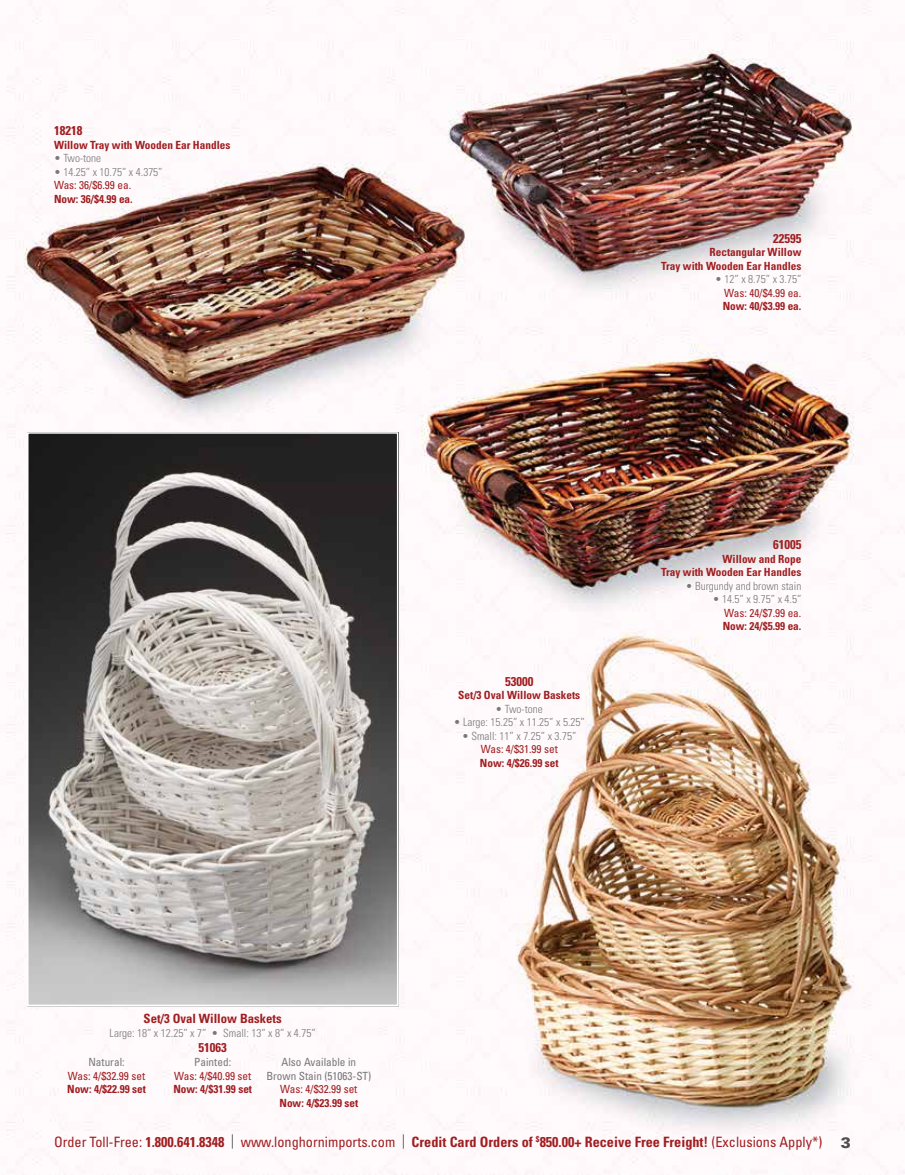
<style>
.page{position:relative;width:905px;height:1175px;background:#fff}
.page>*{position:absolute;margin:0;border:0;box-sizing:border-box;transform-origin:0 0}
.t1{font:900 15px "Univers LT Std";color:#4d4d4f}
.t2{font:700 condensed 14.25px "Univers LT Std";color:#a01e21}
.t3{font:700 condensed 12.75px "Univers LT Std";color:#a01e21}
.t4{font:700 condensed 11.25px/13.5px "Univers LT Std";color:#a01e21;text-align:right}
.t5{font:300 condensed 11.25px "Univers LT Std";color:#77787b}
.t6{font:condensed 11.25px "Univers LT Std";color:#a01e21}
.t7{font:condensed 11.25px/13.5px "Univers LT Std";color:#77787b;text-align:center}
.s1{font-weight:400}
</style>
<div class="page">
<img style="left:6px;top:0;width:898px;height:1174px">
<img style="left:30px;top:435px;width:365px;height:568px">
<div style="left:27px;top:432px;width:371px;height:574px;border:2px solid #fff"></div>
<p class="t3" style="left:54px;top:123px;width:30px">18218</p>
<p class="t4" style="left:54px;top:138px;width:178px">Willow Tray with Wooden Ear Handles</p>
<p class="t5" style="left:54px;top:152px;width:49px">• Two-tone</p>
<p class="t5" style="left:54px;top:165px;width:110px">• 14.25” x 10.75” x 4.375”</p>
<p class="t6" style="left:54px;top:178px;width:79px">Was: 36/$6.99 ea.</p>
<p class="t4" style="left:54px;top:192px;width:80px">Now: 36/$4.99 ea.</p>
<p class="t3" style="left:773px;top:230px;width:30px">22595</p>
<p class="t4" style="left:661px;top:245px;width:142px">Rectangular Willow<br>Tray with Wooden Ear Handles</p>
<p class="t5" style="left:715px;top:272px;width:88px">• 12” x 8.75” x 3.75”</p>
<p class="t6" style="left:724px;top:285px;width:79px">Was: 40/$4.99 ea.</p>
<p class="t4" style="left:722px;top:299px;width:80px">Now: 40/$3.99 ea.</p>
<p class="t3" style="left:505px;top:673px;width:30px">53000</p>
<p class="t4" style="left:458px;top:688px;width:123px">Set/3 Oval Willow Baskets</p>
<p class="t5" style="left:495px;top:701px;width:49px">• Two-tone</p>
<p class="t5" style="left:453px;top:715px;width:133px">• Large: 15.25” x 11.25” x 5.25”</p>
<p class="t5" style="left:462px;top:728px;width:116px">• Small: 11” x 7.25” x 3.75”</p>
<p class="t6" style="left:480px;top:742px;width:79px">Was: 4/$31.99 set</p>
<p class="t4" style="left:480px;top:755px;width:80px">Now: 4/$26.99 set</p>
<p class="t3" style="left:773px;top:537px;width:30px">61005</p>
<p class="t4" style="left:661px;top:552px;width:142px">Willow and Rope<br>Tray with Wooden Ear Handles</p>
<p class="t5" style="left:685px;top:579px;width:117px">• Burgundy and brown stain</p>
<p class="t5" style="left:712px;top:593px;width:90px">• 14.5” x 9.75” x 4.5”</p>
<p class="t6" style="left:724px;top:606px;width:79px">Was: 24/$7.99 ea.</p>
<p class="t4" style="left:722px;top:619px;width:80px">Now: 24/$5.99 ea.</p>
<p class="t3" style="left:144px;top:1010px;width:140px">Set/3 Oval Willow Baskets</p>
<p class="t5" style="left:110px;top:1025px;width:208px">Large: 18” x 12.25” x 7” • Small: 13” x 8” x 4.75”</p>
<p class="t3" style="left:198px;top:1039px;width:30px">51063</p>
<p class="t7" style="left:88px;top:1055px;width:38px">Natural:</p>
<p class="t6" style="left:68px;top:1068px;width:79px">Was: 4/$32.99 set</p>
<p class="t4" style="left:67px;top:1082px;width:80px">Now: 4/$22.99 set</p>
<p class="t7" style="left:194px;top:1055px;width:38px">Painted:</p>
<p class="t6" style="left:174px;top:1068px;width:79px">Was: 4/$40.99 set</p>
<p class="t4" style="left:173px;top:1082px;width:80px">Now: 4/$31.99 set</p>
<p class="t7" style="left:266px;top:1055px;width:106px">Also Available in<br>Brown Stain (51063-ST)</p>
<p class="t6" style="left:280px;top:1082px;width:79px">Was: 4/$32.99 set</p>
<p class="t4" style="left:279px;top:1096px;width:80px">Now: 4/$23.99 set</p>
<p class="t2" style="left:54px;top:1133px;width:769px"><span class="s1">Order Toll-Free:</span> 1.800.641.8348 <sup>|</sup> <span class="s1">www.longhornimports.com</span> <sup>|</sup> Credit Card Orders of <sup>$</sup>850.00+ Receive Free Freight! <span class="s1">(Exclusions Apply*)</span></p>
<h1 class="t1" style="left:840px;top:1132px;width:12px">3</h1>
</div>
